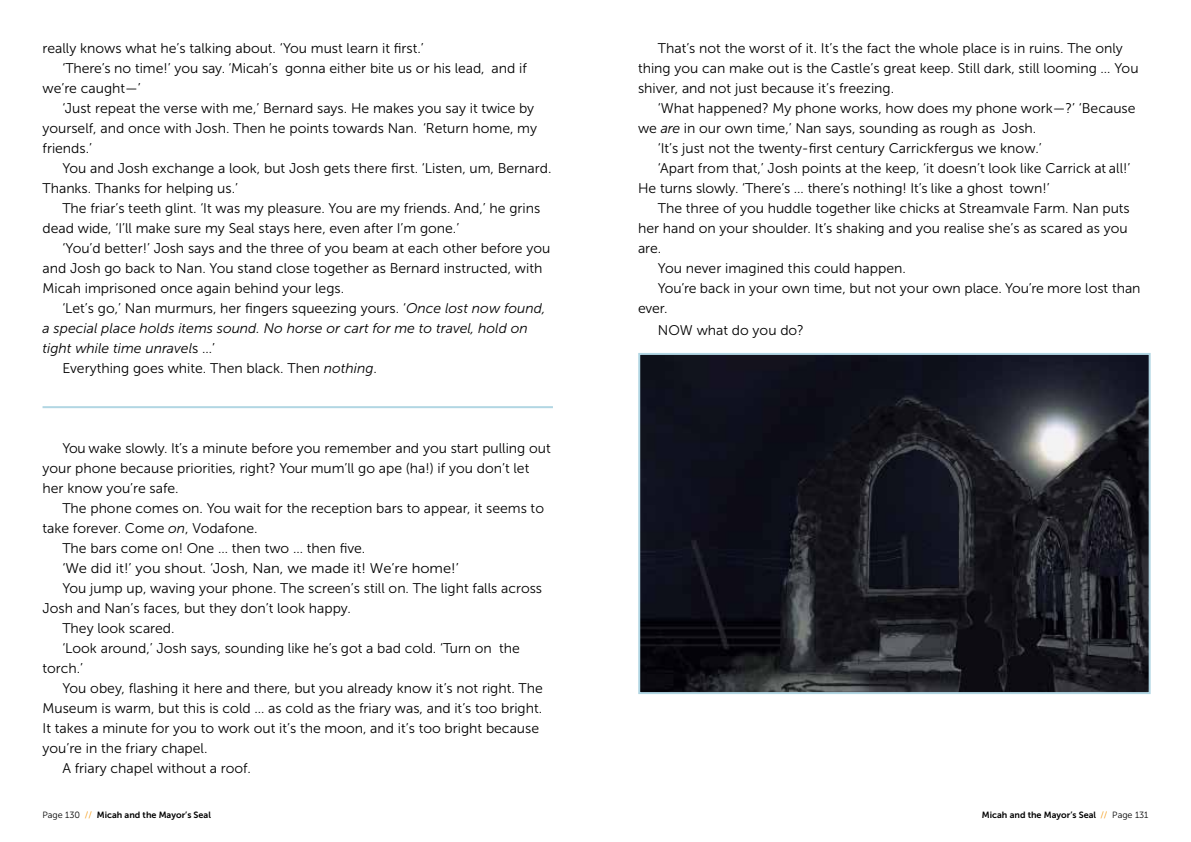
<style>
.page{position:relative;width:1191px;height:842px;background:#fff}
.page>*{position:absolute;margin:0;border:0;box-sizing:border-box;transform-origin:0 0}
.t1{font:14px/20px "Museo Sans 300";color:#000}
.t2{font:italic 14px "Museo Sans 300";color:#000}
.t3{font:14px "Museo Sans 300";color:#000;scale:1.05 1}
.t4{font:9px "Museo Sans 700";color:#000}
.s1{font-style:italic}
.s2{font-style:normal}
.s3{font-family:"Museo Sans 300"}
.s4{font-family:"Museo Sans 300";color:#f39200}
</style>
<div class="page">
<hr style="left:43px;top:406px;width:510px;height:2px;background:#b1d6e3">
<img style="left:641px;top:356px;width:506px;height:335px">
<div style="left:638px;top:353px;width:512px;height:341px;border:2px solid #b1d6e3"></div>
<p class="t1" style="left:43px;top:38px;width:383px">really knows what he’s talking about. ‘You must learn it first.’</p>
<p class="t1" style="left:62px;top:58px;width:466px">‘There’s no time!’ you say. ‘Micah’s gonna either bite us or his lead, and if</p>
<p class="t1" style="left:43px;top:78px;width:100px">we’re caught—’</p>
<p class="t1" style="left:62px;top:98px;width:473px">‘Just repeat the verse with me,’ Bernard says. He makes you say it twice by</p>
<p class="t1" style="left:43px;top:118px;width:496px">yourself, and once with Josh. Then he points towards Nan. ‘Return home, my</p>
<p class="t1" style="left:43px;top:138px;width:51px">friends.’</p>
<p class="t1" style="left:62px;top:158px;width:490px">You and Josh exchange a look, but Josh gets there first. ‘Listen, um, Bernard.</p>
<p class="t1" style="left:43px;top:178px;width:197px">Thanks. Thanks for helping us.’</p>
<p class="t1" style="left:62px;top:198px;width:479px">The friar’s teeth glint. ‘It was my pleasure. You are my friends. And,’ he grins</p>
<p class="t1" style="left:43px;top:218px;width:418px">dead wide, ‘I’ll make sure my Seal stays here, even after I’m gone.’</p>
<p class="t1" style="left:62px;top:238px;width:489px">‘You’d better!’ Josh says and the three of you beam at each other before you</p>
<p class="t1" style="left:43px;top:258px;width:501px">and Josh go back to Nan. You stand close together as Bernard instructed, with</p>
<p class="t1" style="left:43px;top:278px;width:303px">Micah imprisoned once again behind your legs.</p>
<p class="t1" style="left:62px;top:298px;width:485px">‘Let’s go,’ Nan murmurs, her fingers squeezing yours. ‘<span class="s1">Once lost now found,</span></p>
<p class="t2" style="left:43px;top:321px;width:487px">a special place holds items sound. No horse or cart for me to travel, hold on</p>
<p class="t2" style="left:43px;top:341px;width:174px">tight while time unravel<span class="s2">s …’</span></p>
<p class="t1" style="left:62px;top:358px;width:316px">Everything goes white. Then black. Then <span class="s1">nothing</span>.</p>
<p class="t1" style="left:43px;top:438px;width:510px;text-indent:20px">You wake slowly. It’s a minute before you remember and you start pulling out your phone because priorities, right? Your mum’ll go ape (ha!) if you don’t let her know you’re safe.</p>
<p class="t1" style="left:62px;top:498px;width:483px">The phone comes on. You wait for the reception bars to appear, it seems to</p>
<p class="t1" style="left:43px;top:518px;width:216px">take forever. Come <span class="s1">on</span>, Vodafone.</p>
<p class="t1" style="left:62px;top:538px;width:304px">The bars come on! One … then two … then five.</p>
<p class="t3" style="left:62px;top:561px;width:379px">‘We did it!’ you shout. ‘Josh, Nan, we made it! We’re home!’</p>
<p class="t1" style="left:62px;top:578px;width:481px">You jump up, waving your phone. The screen’s still on. The light falls across</p>
<p class="t1" style="left:43px;top:598px;width:310px">Josh and Nan’s faces, but they don’t look happy.</p>
<p class="t1" style="left:62px;top:618px;width:114px">They look scared.</p>
<p class="t1" style="left:62px;top:638px;width:459px">‘Look around,’ Josh says, sounding like he’s got a bad cold. ‘Turn on the</p>
<p class="t1" style="left:43px;top:658px;width:42px">torch.’</p>
<p class="t1" style="left:62px;top:678px;width:482px">You obey, flashing it here and there, but you already know it’s not right. The</p>
<p class="t1" style="left:43px;top:698px;width:501px">Museum is warm, but this is cold … as cold as the friary was, and it’s too bright.</p>
<p class="t1" style="left:43px;top:718px;width:498px">It takes a minute for you to work out it’s the moon, and it’s too bright because</p>
<p class="t1" style="left:43px;top:738px;width:166px">you’re in the friary chapel.</p>
<p class="t1" style="left:62px;top:758px;width:190px">A friary chapel without a roof.</p>
<p class="t1" style="left:638px;top:38px;width:502px;text-indent:20px">That’s not the worst of it. It’s the fact the whole place is in ruins. The only thing you can make out is the Castle’s great keep. Still dark, still looming … You shiver, and not just because it’s freezing.</p>
<p class="t1" style="left:658px;top:98px;width:479px">‘What happened? My phone works, how does my phone work—?’ ‘Because</p>
<p class="t1" style="left:638px;top:118px;width:400px">we <span class="s1">are</span> in our own time,’ Nan says, sounding as rough as Josh.</p>
<p class="t1" style="left:658px;top:138px;width:385px">‘It’s just not the twenty-first century Carrickfergus we know.’</p>
<p class="t1" style="left:658px;top:158px;width:474px">‘Apart from that,’ Josh points at the keep, ‘it doesn’t look like Carrick at all!’</p>
<p class="t1" style="left:638px;top:178px;width:413px">He turns slowly. ‘There’s … there’s nothing! It’s like a ghost town!’</p>
<p class="t1" style="left:658px;top:198px;width:473px">The three of you huddle together like chicks at Streamvale Farm. Nan puts</p>
<p class="t1" style="left:638px;top:218px;width:491px">her hand on your shoulder. It’s shaking and you realise she’s as scared as you</p>
<p class="t1" style="left:638px;top:238px;width:25px">are.</p>
<p class="t1" style="left:658px;top:258px;width:249px">You never imagined this could happen.</p>
<p class="t1" style="left:658px;top:278px;width:484px">You’re back in your own time, but not your own place. You’re more lost than</p>
<p class="t1" style="left:638px;top:298px;width:31px">ever.</p>
<p class="t1" style="left:658px;top:320px;width:148px">NOW what do you do?</p>
<p class="t4" style="left:43px;top:810px;width:170px"><span class="s3">Page 130</span> <span class="s4">//</span> Micah and the Mayor’s Seal</p>
<p class="t4" style="left:982px;top:810px;width:168px">Micah and the Mayor’s Seal <span class="s4">//</span> <span class="s3">Page 131</span></p>
</div>
